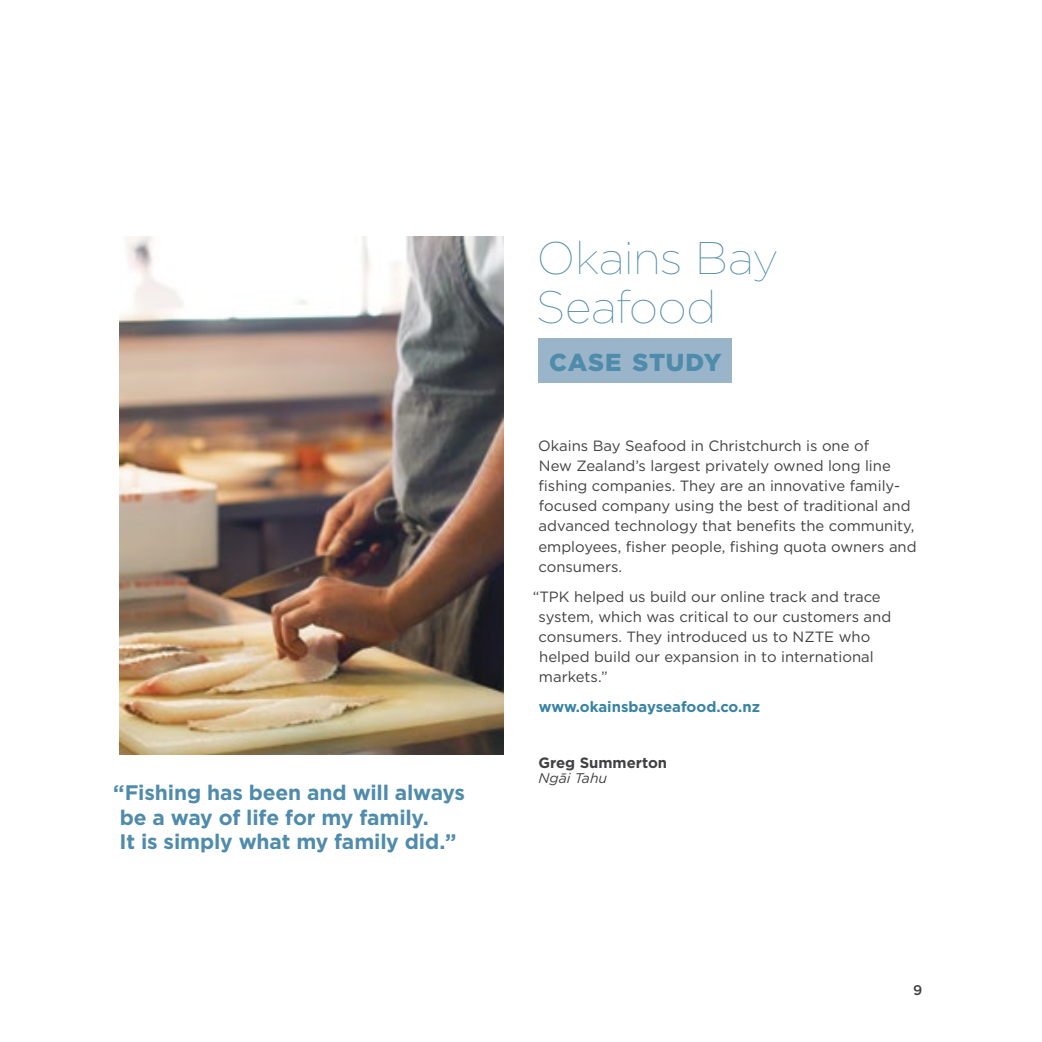
<style>
.page{position:relative;width:1042px;height:1042px;background:#fff}
.page>*{position:absolute;margin:0;border:0;box-sizing:border-box;transform-origin:0 0}
.t1{font:100 45.5px/49px "Gotham";letter-spacing:-.01em;color:#4f8bab}
.t2{font:900 24.5px "Gotham";letter-spacing:.025em;color:#4f8bab}
.t3{font:700 21px/24.5px "Gotham";letter-spacing:-.01em;color:#4f8bab}
.t4{font:14.88px/20.1px "Gotham";color:#414042}
.t5{font:700 14.88px "Gotham";color:#3683a4}
.t6{font:700 14.88px "Gotham";color:#414042}
.t7{font:italic 14px "Gotham";color:#414042}
.t8{font:500 14px "Gotham";color:#414042}
</style>
<div class="page">
<div style="left:538px;top:338px;width:194px;height:45px;background:#9ab5c9"></div>
<img style="left:119px;top:237px;width:385px;height:517px">
<h3 class="t3" style="left:113px;top:780px;width:353px">“Fishing has been and will always be a way of life for my family.<br>It is simply what my family did.”</h3>
<h1 class="t1" style="left:536px;top:232px;width:244px">Okains Bay<br>Seafood</h1>
<h2 class="t2" style="left:549px;top:346px;width:174px">CASE STUDY</h2>
<p class="t4" style="left:538px;top:435px;width:380px">Okains Bay Seafood in Christchurch is one of<br>New Zealand’s largest privately owned long line fishing companies. They are an innovative family&shy;focused company using the best of traditional and advanced technology that benefits the community, employees, fisher people, fishing quota owners and consumers.</p>
<p class="t4" style="left:538px;top:586px;width:354px;text-indent:-6px">“TPK helped us build our online track and trace system, which was critical to our customers and consumers. They introduced us to NZTE who helped build our expansion in to international markets.”</p>
<p class="t5" style="left:539px;top:697px;width:223px">www.okainsbayseafood.co.nz</p>
<p class="t6" style="left:538px;top:752px;width:130px">Greg Summerton</p>
<p class="t7" style="left:538px;top:769px;width:70px">Ngāi Tahu</p>
<p class="t8" style="left:913px;top:981px;width:11px">9</p>
</div>
